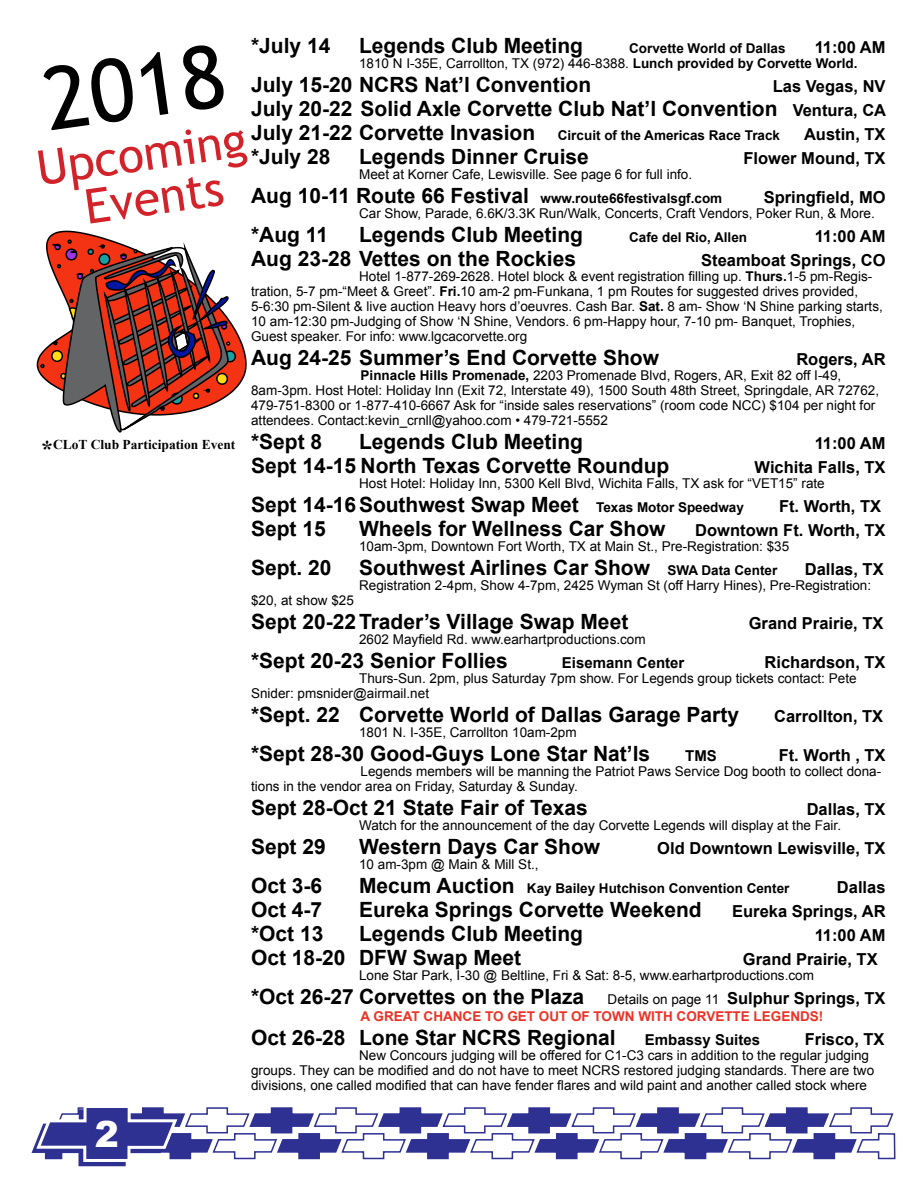
<style>
.page{position:relative;width:918px;height:1188px;background:#fff}
.page>*{position:absolute;margin:0;border:0;box-sizing:border-box;transform-origin:0 0}
.t1{font:87px "Trebuchet MS";color:#000}
.t2{font:48px/45px "Trebuchet MS";color:#d2232a;text-align:center}
.t3{font:900 36px "Arial";color:#fff}
.t4{font:700 21px/24px "Arial";color:#000}
.t5{font:700 16.5px "Arial";color:#000}
.t6{font:700 15px "Arial";color:#000}
.t7{font:13.5px/15px "Arial";color:#000}
.t8{font:700 13.5px "Arial";color:#000}
.t9{font:700 13.5px "Arial";color:#ee3124}
.t10{font:700 13.5px "Times New Roman";color:#000}
.s1{font-weight:700}
.s2{font-size:16.5px}
.s3{font-weight:700;font-size:21px}
.s4{font-size:24px}
.s5{font-size:13.5px}
.s6{font-size:21px}
.s7{font-weight:400;font-size:13.5px}
</style>
<div class="page">
<svg style="left:31px;top:1107px;width:865px;height:60px"></svg>
<svg style="left:36px;top:230px;width:211px;height:203px"></svg>
<h3 class="t4" style="left:251px;top:34px;width:81px">*July 14</h3>
<h3 class="t4" style="left:359px;top:34px;width:226px">Legends Club Meeting</h3>
<p class="t8" style="left:629px;top:39px;width:158px">Corvette World of Dallas</p>
<p class="t5" style="left:815px;top:36px;width:72px">11:00 AM</p>
<p class="t7" style="left:359px;top:56px;width:500px">1810 N I-35E, Carrollton, TX (972) 446-8388. <span class="s1">Lunch provided by Corvette World.</span></p>
<h3 class="t4" style="left:251px;top:73px;width:342px">July 15-20 NCRS Nat’l Convention</h3>
<p class="t5" style="left:773px;top:75px;width:114px">Las Vegas, NV</p>
<h3 class="t4" style="left:251px;top:97px;width:637px">July 20-22 Solid Axle Corvette Club Nat’l Convention <span class="s2">Ventura, CA<br></span>July 21-22 Corvette Invasion</h3>
<h1 class="t1" style="left:37px;top:49px;width:184px;rotate:-8deg">2018</h1>
<h2 class="t2" style="left:34px;top:147px;width:213px;rotate:-8deg">Upcoming<br>Events</h2>
<p class="t8" style="left:558px;top:126px;width:224px">Circuit of the Americas Race Track</p>
<p class="t5" style="left:804px;top:123px;width:83px">Austin, TX</p>
<h3 class="t4" style="left:251px;top:145px;width:81px">*July 28</h3>
<h3 class="t4" style="left:359px;top:145px;width:231px">Legends Dinner Cruise</h3>
<p class="t5" style="left:744px;top:147px;width:144px">Flower Mound, TX</p>
<p class="t7" style="left:251px;top:162px;width:473px;line-height:24px;text-indent:108px">Meet at Korner Cafe, Lewisville. See page 6 for full info.<br><span class="s3">Aug 10-11 Route 66 Festival</span> <span class="s1">www.route66festivalsgf.com</span></p>
<p class="t5" style="left:764px;top:186px;width:123px">Springfield, MO</p>
<p class="t7" style="left:359px;top:206px;width:517px">Car Show, Parade, 6.6K/3.3K Run/Walk, Concerts, Craft Vendors, Poker Run, &amp; More.</p>
<p class="t10" style="left:41px;top:435px;width:196px"><span class="s4">*</span>CLoT Club Participation Event</p>
<h3 class="t3" style="left:95px;top:1108px;width:26px">2</h3>
<h3 class="t4" style="left:251px;top:223px;width:79px">*Aug 11</h3>
<h3 class="t4" style="left:359px;top:223px;width:226px">Legends Club Meeting</h3>
<p class="t8" style="left:629px;top:228px;width:120px">Cafe del Rio, Allen</p>
<p class="t5" style="left:815px;top:225px;width:72px">11:00 AM</p>
<h3 class="t4" style="left:251px;top:247px;width:327px">Aug 23-28 Vettes on the Rockies</h3>
<p class="t5" style="left:701px;top:249px;width:186px">Steamboat Springs, CO</p>
<p class="t7" style="left:251px;top:269px;width:633px;text-indent:108px">Hotel 1-877-269-2628. Hotel block &amp; event registration filling up. <span class="s1">Thurs.</span>1-5 pm-Regis&shy;tration, 5-7 pm-“Meet &amp; Greet”. <span class="s1">Fri.</span>10 am-2 pm-Funkana, 1 pm Routes for suggested drives provided, 5-6:30 pm-Silent &amp; live auction Heavy hors d’oeuvres. Cash Bar. <span class="s1">Sat.</span> 8 am- Show ‘N Shine parking starts, 10 am-12:30 pm-Judging of Show ‘N Shine, Vendors. 6 pm-Happy hour, 7-10 pm- Banquet, Trophies, Guest speaker. For info: www.lgcacorvette.org</p>
<h3 class="t4" style="left:251px;top:346px;width:409px">Aug 24-25 Summer’s End Corvette Show</h3>
<p class="t5" style="left:796px;top:348px;width:91px">Rogers, AR</p>
<p class="t7" style="left:251px;top:368px;width:630px;text-indent:109px"><span class="s1">Pinnacle Hills Promenade,</span> 2203 Promenade Blvd, Rogers, AR, Exit 82 off I-49, 8am-3pm. Host Hotel: Holiday Inn (Exit 72, Interstate 49), 1500 South 48th Street, Springdale, AR 72762, 479-751-8300 or 1-877-410-6667 Ask for “inside sales reservations” (room code NCC) $104 per night for attendees. Contact:kevin_crnll@yahoo.com • 479-721-5552</p>
<h3 class="t4" style="left:251px;top:430px;width:73px">*Sept 8</h3>
<h3 class="t4" style="left:359px;top:430px;width:226px">Legends Club Meeting</h3>
<p class="t5" style="left:815px;top:432px;width:72px">11:00 AM</p>
<h3 class="t4" style="left:251px;top:454px;width:420px">Sept 14-15 North Texas Corvette Roundup</h3>
<p class="t5" style="left:755px;top:456px;width:132px">Wichita Falls, TX</p>
<p class="t7" style="left:359px;top:476px;width:467px">Host Hotel: Holiday Inn, 5300 Kell Blvd, Wichita Falls, TX ask for “VET15” rate</p>
<h3 class="t4" style="left:251px;top:493px;width:494px">Sept 14-16Southwest Swap Meet <span class="s5">Texas Motor Speedway</span></h3>
<p class="t5" style="left:779px;top:495px;width:103px">Ft. Worth, TX</p>
<h3 class="t4" style="left:251px;top:517px;width:76px">Sept 15</h3>
<h3 class="t4" style="left:359px;top:517px;width:308px">Wheels for Wellness Car Show</h3>
<p class="t5" style="left:695px;top:519px;width:192px">Downtown Ft. Worth, TX</p>
<p class="t7" style="left:359px;top:539px;width:432px">10am-3pm, Downtown Fort Worth, TX at Main St., Pre-Registration: $35</p>
<h3 class="t4" style="left:251px;top:556px;width:82px">Sept. 20</h3>
<h3 class="t4" style="left:359px;top:556px;width:420px">Southwest Airlines Car Show <span class="s5">SWA Data Center</span></h3>
<p class="t5" style="left:805px;top:558px;width:80px">Dallas, TX</p>
<p class="t7" style="left:359px;top:578px;width:514px">Registration 2-4pm, Show 4-7pm, 2425 Wyman St (off Harry Hines), Pre-Registration:</p>
<p class="t7" style="left:251px;top:593px;width:104px">$20, at show $25</p>
<h3 class="t4" style="left:251px;top:610px;width:379px">Sept 20-22Trader’s Village Swap Meet</h3>
<p class="t5" style="left:749px;top:612px;width:136px">Grand Prairie, TX</p>
<p class="t7" style="left:359px;top:632px;width:288px">2602 Mayfield Rd. www.earhartproductions.com</p>
<h3 class="t4" style="left:251px;top:649px;width:258px">*Sept 20-23 Senior Follies</h3>
<p class="t6" style="left:562px;top:653px;width:124px">Eisemann Center</p>
<p class="t5" style="left:765px;top:651px;width:123px">Richardson, TX</p>
<p class="t7" style="left:251px;top:671px;width:607px;text-indent:108px">Thurs-Sun. 2pm, plus Saturday 7pm show. For Legends group tickets contact: Pete<br>Snider: pmsnider@airmail.net</p>
<h3 class="t4" style="left:251px;top:703px;width:490px">*Sept. 22 Corvette World of Dallas Garage Party</h3>
<p class="t5" style="left:774px;top:705px;width:111px">Carrollton, TX</p>
<p class="t7" style="left:359px;top:725px;width:219px">1801 N. I-35E, Carrollton 10am-2pm</p>
<h3 class="t4" style="left:251px;top:742px;width:401px">*Sept 28-30 Good-Guys Lone Star Nat’ls</h3>
<p class="t6" style="left:685px;top:746px;width:33px">TMS</p>
<p class="t5" style="left:779px;top:744px;width:108px">Ft. Worth , TX</p>
<p class="t7" style="left:251px;top:764px;width:632px;text-indent:109px">Legends members will be manning the Patriot Paws Service Dog booth to collect dona&shy;tions in the vendor area on Friday, Saturday &amp; Sunday.</p>
<h3 class="t4" style="left:251px;top:796px;width:338px">Sept 28-Oct 21 State Fair of Texas</h3>
<p class="t5" style="left:807px;top:798px;width:80px">Dallas, TX</p>
<p class="t7" style="left:359px;top:818px;width:484px">Watch for the announcement of the day Corvette Legends will display at the Fair.</p>
<h3 class="t4" style="left:251px;top:835px;width:76px">Sept 29</h3>
<h3 class="t4" style="left:359px;top:835px;width:243px">Western Days Car Show</h3>
<p class="t5" style="left:657px;top:837px;width:230px">Old Downtown Lewisville, TX</p>
<p class="t7" style="left:359px;top:857px;width:181px">10 am-3pm @ Main &amp; Mill St.,</p>
<h3 class="t4" style="left:251px;top:874px;width:73px">Oct 3-6</h3>
<p class="t8" style="left:359px;top:879px;width:432px"><span class="s6">Mecum Auction</span> Kay Bailey Hutchison Convention Center</p>
<p class="t5" style="left:837px;top:876px;width:50px">Dallas</p>
<h3 class="t4" style="left:251px;top:898px;width:73px">Oct 4-7</h3>
<h3 class="t4" style="left:359px;top:898px;width:344px">Eureka Springs Corvette Weekend</h3>
<p class="t5" style="left:732px;top:900px;width:155px">Eureka Springs, AR</p>
<h3 class="t4" style="left:251px;top:922px;width:74px">*Oct 13</h3>
<h3 class="t4" style="left:359px;top:922px;width:226px">Legends Club Meeting</h3>
<p class="t5" style="left:815px;top:924px;width:72px">11:00 AM</p>
<h3 class="t4" style="left:251px;top:946px;width:272px">Oct 18-20 DFW Swap Meet</h3>
<p class="t5" style="left:743px;top:948px;width:136px">Grand Prairie, TX</p>
<p class="t7" style="left:359px;top:968px;width:456px">Lone Star Park, I-30 @ Beltline, Fri &amp; Sat: 8-5, www.earhartproductions.com</p>
<h3 class="t4" style="left:251px;top:985px;width:636px">*Oct 26-27 Corvettes on the Plaza <span class="s7">Details on page 11</span> <span class="s2">Sulphur Springs, TX</span></h3>
<p class="t9" style="left:361px;top:1007px;width:43px">A Great</p>
<p class="t9" style="left:424px;top:1007px;width:301px">Chance to Get Out of Town with Corvette</p>
<p class="t9" style="left:754px;top:1007px;width:19px">Lege</p>
<p class="t9" style="left:790px;top:1007px;width:34px">nds!</p>
<h3 class="t4" style="left:251px;top:1026px;width:366px">Oct 26-28 Lone Star NCRS Regional</h3>
<p class="t6" style="left:645px;top:1029px;width:117px">Embassy Suites</p>
<p class="t5" style="left:805px;top:1028px;width:81px">Frisco, TX</p>
<p class="t7" style="left:251px;top:1047px;width:625px;text-indent:108px">New Concours judging will be offered for C1-C3 cars in addition to the regular judging groups. They can be modified and do not have to meet NCRS restored judging standards. There are two divisions, one called modified that can have fender flares and wild paint and another called stock where</p>
</div>
